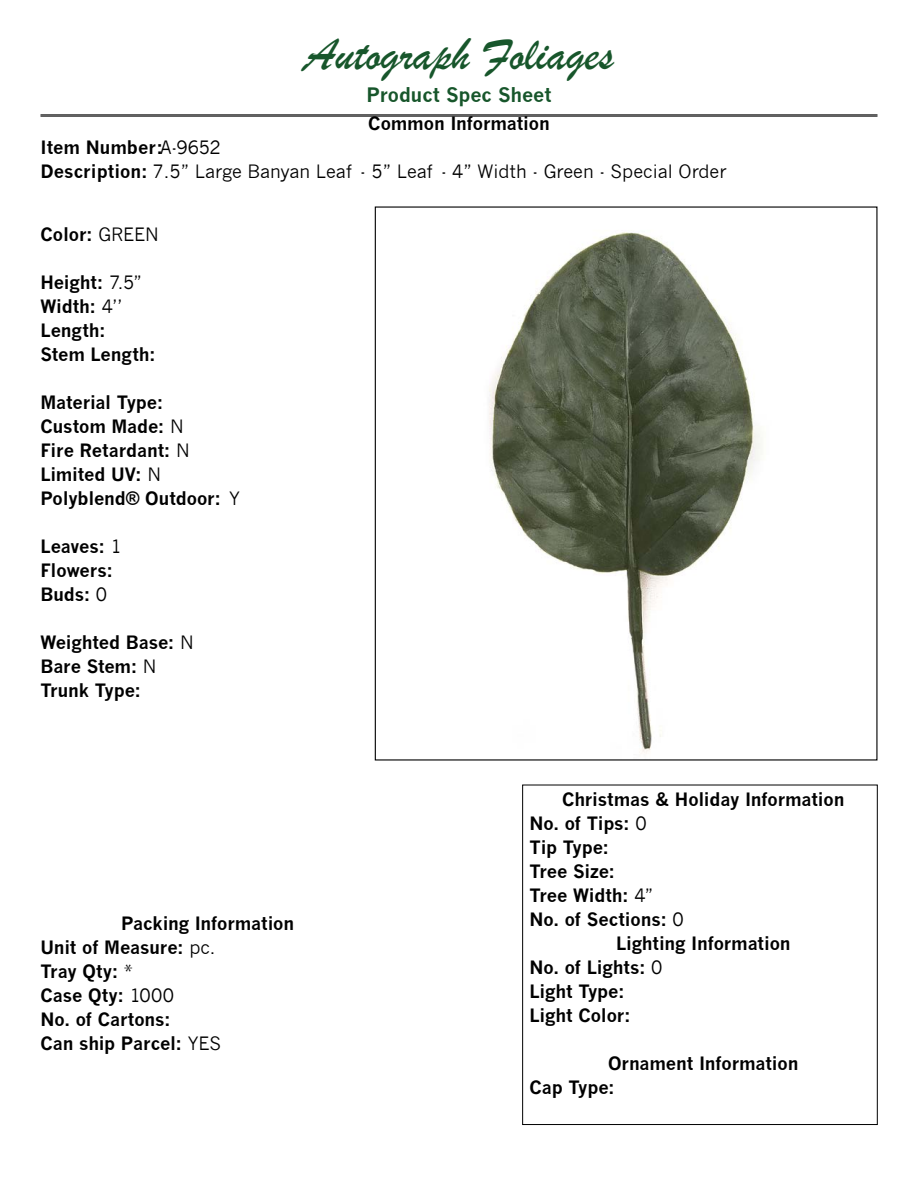
<style>
.page{position:relative;width:918px;height:1188px;background:#fff}
.page>*{position:absolute;margin:0;border:0;box-sizing:border-box;transform-origin:0 0}
.t1{font:48px "Brush Script";color:#17562b}
.t2{font:700 19.5px "News Gothic";letter-spacing:-.005em;color:#17562b}
.t3{font:700 18px/24px "News Gothic";letter-spacing:-.01em;color:#000}
.t4{font:18px/24px "News Gothic";color:#000}
.s1{font-weight:700}
.s2{font-weight:400}
</style>
<div class="page">
<div style="left:522px;top:785px;width:356px;height:340px;border:1px solid #000"></div>
<hr style="left:40px;top:115px;width:838px;height:1px;background:#000">
<hr style="left:40px;top:116px;width:838px;height:1px;background:#000">
<img style="left:489px;top:232px;width:273px;height:521px">
<h1 class="t1" style="left:304px;top:23px;width:311px">Autograph Foliages</h1>
<p class="t2" style="left:367px;top:83px;width:186px">Product Spec Sheet</p>
<p class="t3" style="left:368px;top:111px;width:183px">Common Information</p>
<p class="t4" style="left:40px;top:135px;width:688px"><span class="s1">Item Number:</span>A-9652<br><span class="s1">Description:</span> 7.5” Large Banyan Leaf - 5” Leaf - 4” Width - Green - Special Order</p>
<p class="t3" style="left:40px;top:222px;width:120px">Color: <span class="s2">GREEN</span></p>
<p class="t3" style="left:40px;top:270px;width:117px">Height: <span class="s2">7.5”<br></span>Width: <span class="s2">4’’<br></span>Length:<br>Stem Length:</p>
<p class="t3" style="left:40px;top:390px;width:151px">Material Type:<br>Custom Made: <span class="s2">N<br></span>Fire Retardant: <span class="s2">N<br></span>Limited UV: <span class="s2">N</span></p>
<p class="t3" style="left:40px;top:486px;width:201px">Polyblend® Outdoor: <span class="s2">Y</span></p>
<p class="t3" style="left:40px;top:534px;width:83px">Leaves: <span class="s2">1<br></span>Flowers:<br>Buds: <span class="s2">0</span></p>
<p class="t3" style="left:40px;top:630px;width:155px">Weighted Base: <span class="s2">N<br></span>Bare Stem: <span class="s2">N<br></span>Trunk Type:</p>
<p class="t3" style="left:121px;top:911px;width:175px">Packing Information</p>
<p class="t3" style="left:40px;top:935px;width:182px">Unit of Measure: <span class="s2">pc.<br></span>Tray Qty: <span class="s2">*<br></span>Case Qty: <span class="s2">1000<br></span>No. of Cartons:<br>Can ship Parcel: <span class="s2">YES</span></p>
<p class="t3" style="left:562px;top:787px;width:284px">Christmas &amp; Holiday Information</p>
<p class="t3" style="left:530px;top:811px;width:156px">No. of Tips: <span class="s2">0<br></span>Tip Type:<br>Tree Size:<br>Tree Width: <span class="s2">4”<br></span>No. of Sections: <span class="s2">0</span></p>
<p class="t3" style="left:616px;top:931px;width:176px">Lighting Information</p>
<p class="t3" style="left:530px;top:955px;width:134px">No. of Lights: <span class="s2">0<br></span>Light Type:<br>Light Color:</p>
<p class="t3" style="left:608px;top:1051px;width:192px">Ornament Information</p>
<p class="t3" style="left:530px;top:1075px;width:87px">Cap Type:</p>
</div>
